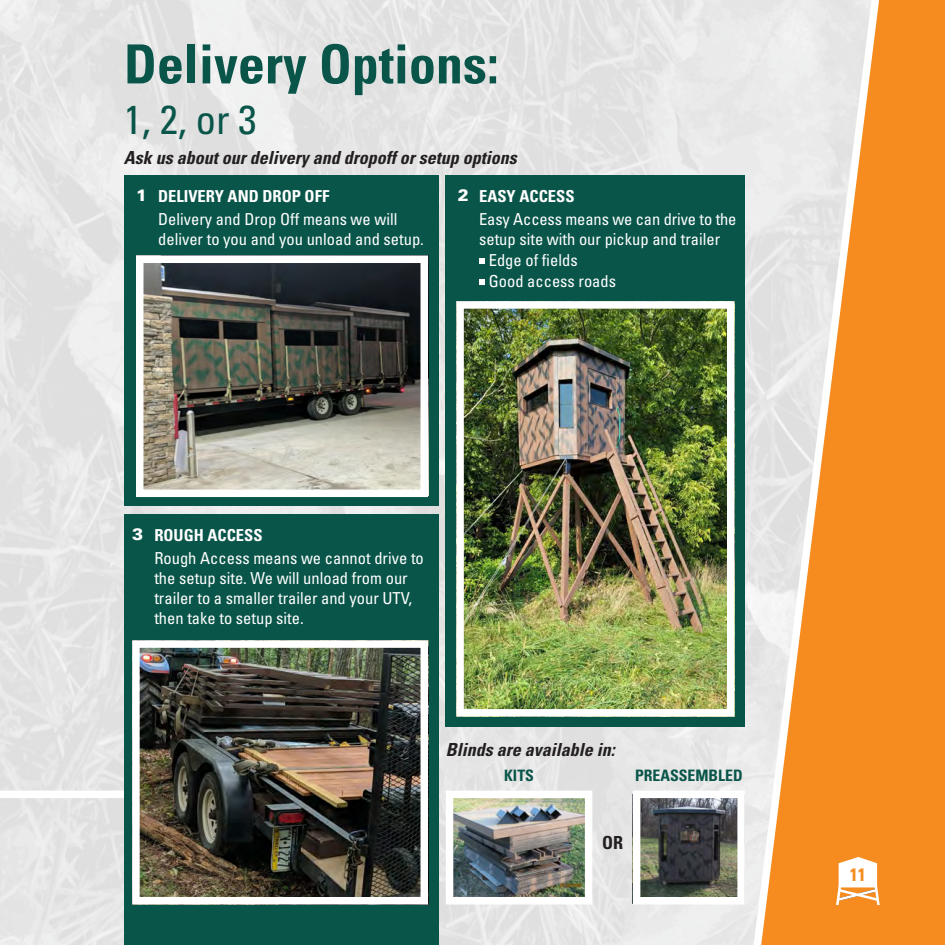
<style>
.page{position:relative;width:945px;height:945px;background:#fff}
.page>*{position:absolute;margin:0;border:0;box-sizing:border-box;transform-origin:0 0}
.t1{font:700 condensed 54px "Univers";color:#095549}
.t2{font:condensed 40.5px "Univers";color:#095549}
.t3{font:italic 700 condensed 18px "Univers";color:#231f20}
.t4{font:700 condensed 18px "Univers";color:#f68c1f}
.t5{font:700 condensed 18px "Univers";color:#231f20}
.Subhead{font:condensed 16.5px/19.8px "Univers";color:#fff}
.Subhead-2{font:700 condensed 16.5px "Univers";color:#fff}
.t6{font:900 16.5px "Univers";color:#fff}
.t7{font:700 condensed 15.75px "Univers";color:#095549}
</style>
<div class="page">
<img style="left:0;top:0;width:748px;height:945px">
<div style="left:0;top:791px;width:424px;height:7px;background:#fff"></div>
<div style="left:446px;top:175px;width:299px;height:552px;background:#095549"></div>
<div style="left:124px;top:175px;width:314px;height:331px;background:#095549"></div>
<div style="left:124px;top:515px;width:314px;height:430px;background:#095549"></div>
<img style="left:455px;top:800px;width:128px;height:95px">
<div style="left:446px;top:791px;width:146px;height:113px;border:8px solid #fff"></div>
<img style="left:642px;top:800px;width:94px;height:95px">
<div style="left:633px;top:791px;width:112px;height:113px;border:8px solid #fff"></div>
<img style="left:465px;top:310px;width:261px;height:398px">
<div style="left:456px;top:301px;width:279px;height:416px;border:8px solid #fff"></div>
<img style="left:145px;top:265px;width:274px;height:223px">
<div style="left:136px;top:256px;width:292px;height:241px;border:8px solid #fff"></div>
<img style="left:141px;top:649px;width:278px;height:246px">
<div style="left:132px;top:640px;width:296px;height:264px;border:8px solid #fff"></div>
<svg style="left:748px;top:0;width:197px;height:945px;background:#f1ae6a"></svg>
<svg style="left:479px;top:258px;width:6px;height:6px"></svg>
<svg style="left:479px;top:279px;width:6px;height:6px"></svg>
<svg style="left:836px;top:857px;width:44px;height:47px"></svg>
<p class="t1" style="left:124px;top:31px;width:376px">Delivery Options:</p>
<p class="t2" style="left:124px;top:94px;width:134px">1, 2, or 3</p>
<p class="t3" style="left:124px;top:147px;width:394px">Ask us about our delivery and dropoff or setup options</p>
<p class="t6" style="left:136px;top:185px;width:13px">1</p>
<p class="t6" style="left:458px;top:185px;width:13px">2</p>
<p class="Subhead-2" style="left:158px;top:186px;width:173px">DELIVERY AND DROP OFF</p>
<p class="Subhead" style="left:158px;top:209px;width:267px">Delivery and Drop Off means we will deliver to you and you unload and setup.</p>
<p class="Subhead-2" style="left:479px;top:186px;width:97px">EASY ACCESS</p>
<p class="Subhead" style="left:479px;top:209px;width:259px">Easy Access means we can drive to the setup site with our pickup and trailer</p>
<p class="Subhead" style="left:489px;top:250px;width:90px">Edge of fields</p>
<p class="Subhead" style="left:489px;top:271px;width:129px">Good access roads</p>
<p class="t6" style="left:132px;top:524px;width:13px">3</p>
<p class="Subhead-2" style="left:154px;top:525px;width:110px">ROUGH ACCESS</p>
<p class="Subhead" style="left:154px;top:548px;width:271px">Rough Access means we cannot drive to the setup site. We will unload from our trailer to a smaller trailer and your UTV, then take to setup site.</p>
<p class="t3" style="left:446px;top:739px;width:170px">Blinds are available in:</p>
<p class="t7" style="left:504px;top:765px;width:31px">KITS</p>
<p class="t7" style="left:635px;top:765px;width:109px">PREASSEMBLED</p>
<p class="t5" style="left:602px;top:831px;width:23px">OR</p>
<p class="t4" style="left:850px;top:863px;width:17px">11</p>
</div>
